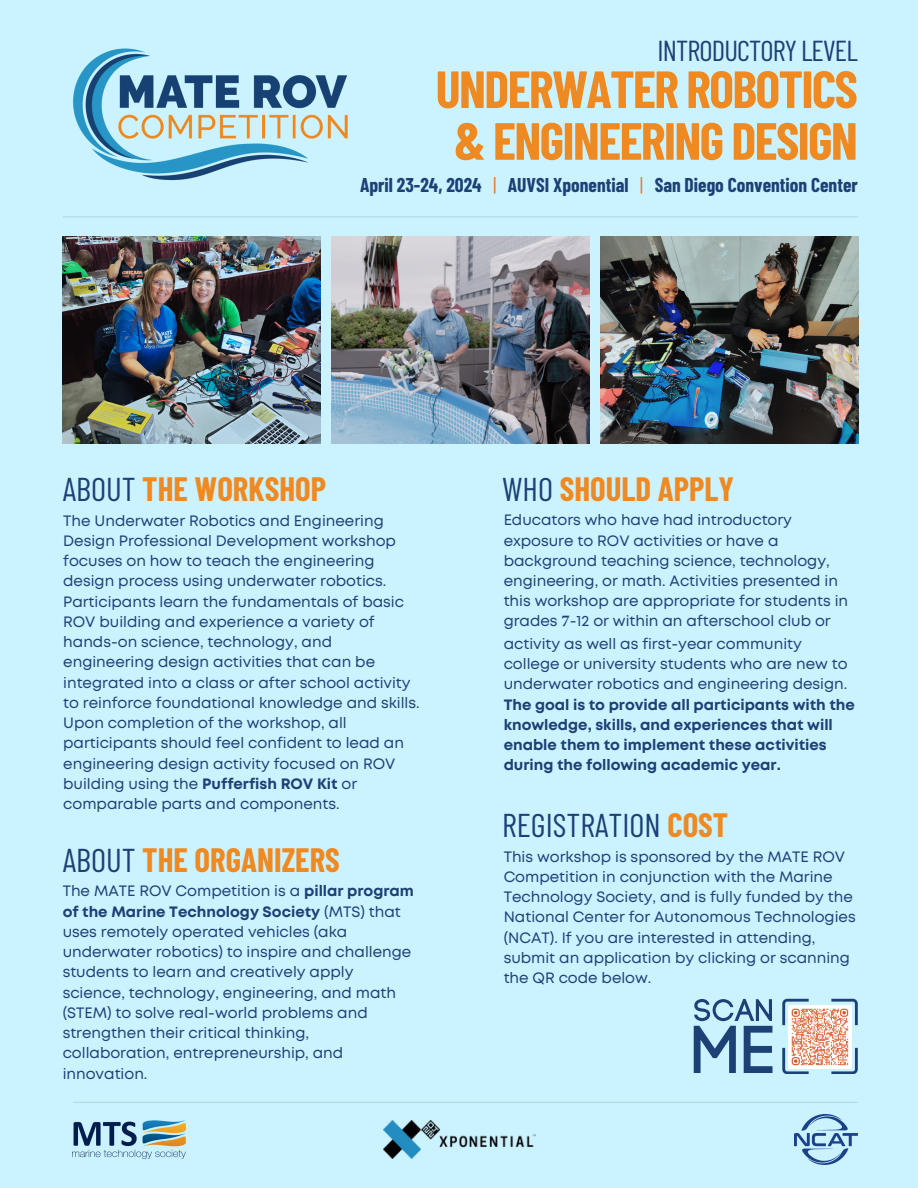
<style>
.page{position:relative;width:918px;height:1188px;background:#cbf2ff}
.page>*{position:absolute;margin:0;border:0;box-sizing:border-box;transform-origin:0 0}
.t1{font:700 52.2px/51.8px "Barlow Condensed";letter-spacing:-.03em;color:#ef8921;text-align:center}
.t2{font:700 33px "Barlow Condensed";color:#ef8921}
.t3{font:33px "Barlow Condensed";color:#1b4175}
.t4{font:28.8px "Barlow Condensed";letter-spacing:-.03em;color:#1b4175}
.t5{font:700 19.5px "Barlow Condensed";color:#1b4175}
.t6{font:15px/20.2px "Mont";color:#1b4175}
.t7{font:700 15px/20.2px "Mont";color:#1b4175}
.s1{font-weight:400;color:#ee7024}
.s2{font-weight:400;color:#1b4175}
.s3{font-weight:700}
.s4{font-family:"Minion Pro";font-weight:700;font-size:16.5px}
.s5{font-weight:400}
.s6{font-weight:700;color:#ef8921}
</style>
<div class="page">
<img style="left:332px;top:237px;width:257px;height:207px">
<img style="left:600px;top:237px;width:258px;height:207px">
<img style="left:63px;top:237px;width:257px;height:207px">
<hr style="left:73px;top:1102px;width:785px;height:1px;background:#1b4175">
<hr style="left:63px;top:216px;width:795px;height:1px;background:#1b4175">
<img style="left:73px;top:48px;width:275px;height:133px">
<img style="left:73px;top:1121px;width:112px;height:37px">
<img style="left:795px;top:1115px;width:63px;height:49px">
<img style="left:383px;top:1121px;width:152px;height:37px">
<svg style="left:782px;top:999px;width:76px;height:75px"></svg>
<svg style="left:694px;top:999px;width:79px;height:74px"></svg>
<img style="left:789px;top:1005px;width:62px;height:63px">
<h2 class="t4" style="left:658px;top:32px;width:202px">INTRODUCTORY LEVEL</h2>
<p class="t1" style="left:436px;top:61px;width:424px">UNDERWATER ROBOTICS &amp; ENGINEERING DESIGN</p>
<p class="t5" style="left:360px;top:173px;width:270px">April 23-24, 2024 <span class="s1">|</span> AUVSI Xponential</p>
<h2 class="t5" style="left:640px;top:173px;width:219px"><span class="s1">|</span> San Diego Convention Center</h2>
<h2 class="t2" style="left:63px;top:468px;width:265px"><span class="s2">ABOUT</span> THE WORKSHOP</h2>
<p class="t6" style="left:63px;top:511px;width:358px">The Underwater Robotics and Engineering Design Professional Development workshop focuses on how to teach the engineering design process using underwater robotics.<br>Participants learn the fundamentals of basic ROV building and experience a variety of hands-on science, technology, and engineering design activities that can be integrated into a class or after school activity to reinforce foundational knowledge and skills.<br>Upon completion of the workshop, all participants should feel confident to lead an engineering design activity focused on ROV building using the <span class="s3">Pufferfish ROV Kit</span> or comparable parts and components.</p>
<p class="t2" style="left:63px;top:839px;width:279px"><span class="s2">ABOUT</span> THE ORGANIZERS</p>
<p class="t6" style="left:63px;top:882px;width:353px">The MATE ROV Competition is a <span class="s3">pillar program of the Marine Technology Society</span> (MTS) that uses remotely operated vehicles (aka underwater robotics) to inspire and challenge students to learn and creatively apply science, technology, engineering, and math (STEM) to solve real-world problems and strengthen their critical thinking, collaboration, entrepreneurship, and innovation.</p>
<p class="t2" style="left:502px;top:468px;width:233px"><span class="s2">WHO</span> SHOULD APPLY</p>
<p class="t6" style="left:504px;top:511px;width:346px">Educators who have had introductory exposure to ROV activities or have a background teaching science, technology, engineering, or math. Activities presented in this workshop are appropriate for students in grades <span class="s4">7</span>-12 or within an afterschool club or</p>
<p class="t7" style="left:504px;top:635px;width:353px"><span class="s5">activity as well as first-year community college or university students who are new to underwater robotics and engineering design.<br></span>The goal is to provide all participants with the knowledge, skills, and experiences that will enable them to implement these activities during the following academic year.</p>
<p class="t3" style="left:502px;top:804px;width:228px">REGISTRATION <span class="s6">COST</span></p>
<p class="t6" style="left:504px;top:847px;width:354px">This workshop is sponsored by the MATE ROV Competition in conjunction with the Marine Technology Society, and is fully funded by the National Center for Autonomous Technologies (NCAT). If you are interested in attending, submit an application by clicking or scanning the QR code below.</p>
</div>
